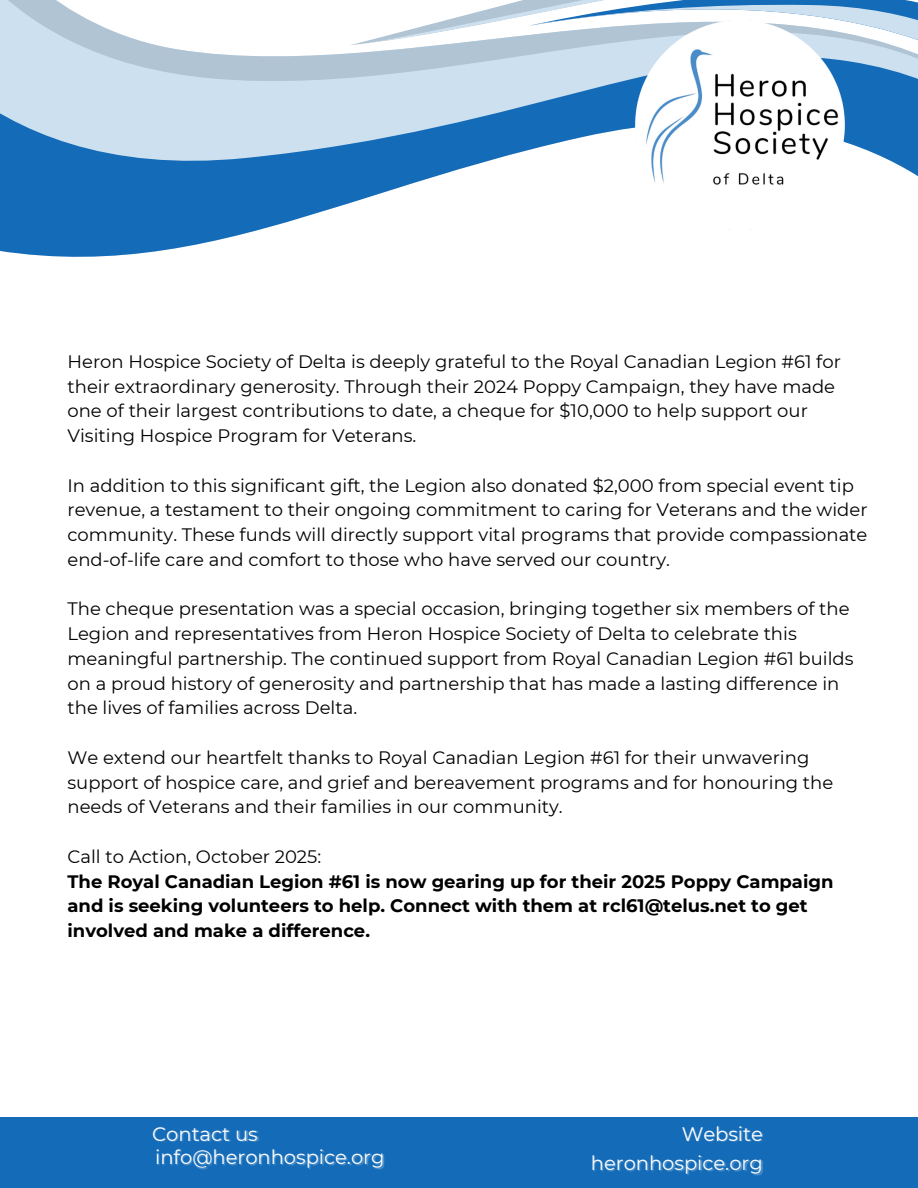
<style>
.page{position:relative;width:918px;height:1188px;background:#fff}
.page>*{position:absolute;margin:0;border:0;box-sizing:border-box;transform-origin:0 0}
.t1{font:19.5px "Montserrat";color:#fff}
.t2{font:18px/24.8px "Montserrat";color:#000}
.t3{font:700 18px/24.8px "Montserrat";color:#000}
.s1{font-weight:400}
</style>
<div class="page">
<svg style="left:0;top:102px;width:918px;height:155px"></svg>
<svg style="left:0;top:0;width:918px;height:102px;fill:#cde0f0"></svg>
<svg style="left:350px;top:0;width:568px;height:67px"></svg>
<img style="left:627px;top:13px;width:225px;height:225px">
<div style="left:0;top:1117px;width:918px;height:71px;background:#146bb8"></div>
<img style="left:157px;top:1150px;width:228px;height:20px">
<img style="left:153px;top:1127px;width:106px;height:15px">
<img style="left:593px;top:1156px;width:170px;height:20px">
<img style="left:683px;top:1126px;width:81px;height:16px">
<h1 class="t2" style="left:68px;top:349px;width:775px">Heron Hospice Society of Delta is deeply grateful to the Royal Canadian Legion #61 for their extraordinary generosity. Through their 2024 Poppy Campaign, they have made one of their largest contributions to date, a cheque for $10,000 to help support our Visiting Hospice Program for Veterans.</h1>
<h1 class="t2" style="left:68px;top:473px;width:802px">In addition to this significant gift, the Legion also donated $2,000 from special event tip revenue, a testament to their ongoing commitment to caring for Veterans and the wider community. These funds will directly support vital programs that provide compassionate end‑of‑life care and comfort to those who have served our country.</h1>
<h1 class="t2" style="left:68px;top:596px;width:788px">The cheque presentation was a special occasion, bringing together six members of the Legion and representatives from Heron Hospice Society of Delta to celebrate this meaningful partnership. The continued support from Royal Canadian Legion #61 builds on a proud history of generosity and partnership that has made a lasting difference in the lives of families across Delta.</h1>
<h1 class="t2" style="left:68px;top:745px;width:767px">We extend our heartfelt thanks to Royal Canadian Legion #61 for their unwavering support of hospice care, and grief and bereavement programs and for honouring the needs of Veterans and their families in our community.</h1>
<h1 class="t3" style="left:68px;top:844px;width:768px"><span class="s1">Call to Action, October 2025:<br></span>The Royal Canadian Legion #61 is now gearing up for their 2025 Poppy Campaign and is seeking volunteers to help. Connect with them at rcl61@telus.net to get involved and make a difference.</h1>
<h1 class="t1" style="left:152px;top:1122px;width:107px">Contact us</h1>
<h1 class="t1" style="left:682px;top:1122px;width:83px">Website</h1>
<h1 class="t1" style="left:155px;top:1145px;width:231px">info@h6-789ospice.org</h1>
<h1 class="t1" style="left:576px;top:1145px;width:189px">reallygreatsite.com</h1>
<p class="t1" style="left:155px;top:1145px;width:141px">+123-45eronh0</p>
<h1 class="t1" style="left:591px;top:1151px;width:173px">heronhospice.org</h1>
</div>
